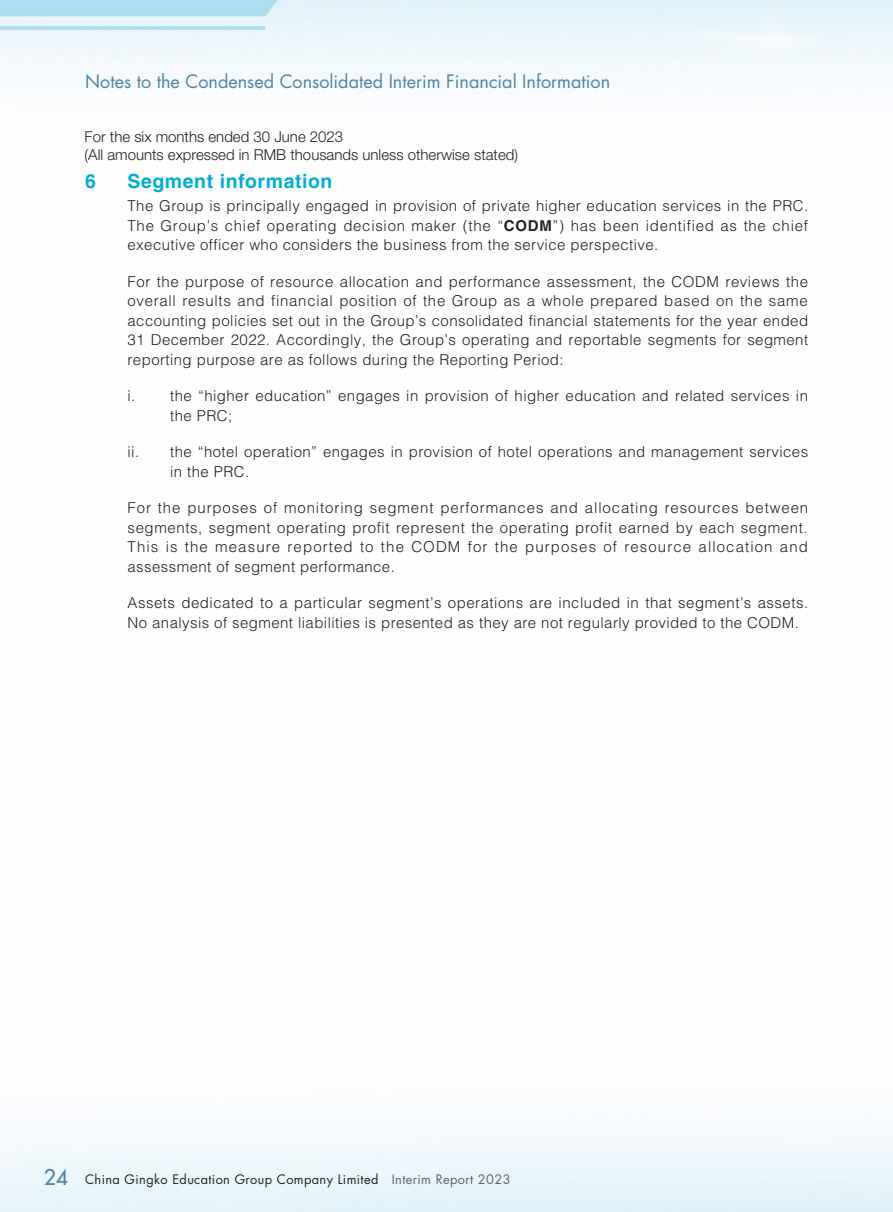
<style>
.page{position:relative;width:893px;height:1212px;background:#fff}
.page>*{position:absolute;margin:0;border:0;box-sizing:border-box;transform-origin:0 0}
._01_Heading_1{font:700 19.5px "Helvetica LT Std";letter-spacing:.03em;color:#00add8}
.t1{font:18px "Futura Std";color:#4e83a6}
._00_Body_text{font:300 15px/19.5px "Helvetica LT Std";letter-spacing:.03em;color:#231f20;text-align:justify}
.t2{font:300 15px/18px "Helvetica Neue LT Std";color:#231f20}
.t3{font:12.75px "Futura Std";letter-spacing:.03em;color:#231f20}
.s1{font-weight:700}
.s2{font-weight:500;font-size:21px;color:#4e83a6}
.s3{color:#636366}
</style>
<div class="page">
<p class="t1" style="left:85px;top:70px;width:526px">Notes to the Condensed Consolidated Interim Financial Information</p>
<p class="t2" style="left:85px;top:127px;width:435px">For the six months ended 30 June 2023<br>(All amounts expressed in RMB thousands unless otherwise stated)</p>
<p class="_01_Heading_1" style="left:85px;top:169px;width:12px">6</p>
<p class="_01_Heading_1" style="left:128px;top:169px;width:206px">Segment information</p>
<p class="_00_Body_text" style="left:128px;top:196px;width:682px">The Group is principally engaged in provision of private higher education services in the PRC.<br>The Group’s chief operating decision maker (the “<span class="s1">CODM</span>”) has been identified as the chief executive officer who considers the business from the service perspective.</p>
<p class="_00_Body_text" style="left:128px;top:272px;width:682px">For the purpose of resource allocation and performance assessment, the CODM reviews the overall results and financial position of the Group as a whole prepared based on the same accounting policies set out in the Group’s consolidated financial statements for the year ended 31 December 2022. Accordingly, the Group’s operating and reportable segments for segment reporting purpose are as follows during the Reporting Period:</p>
<p class="_00_Body_text" style="left:170px;top:386px;width:639px;text-indent:-43px">i. the “higher education” engages in provision of higher education and related services in the PRC;</p>
<p class="_00_Body_text" style="left:170px;top:442px;width:640px;text-indent:-43px">ii. the “hotel operation” engages in provision of hotel operations and management services in the PRC.</p>
<p class="_00_Body_text" style="left:128px;top:498px;width:682px">For the purposes of monitoring segment performances and allocating resources between segments, segment operating profit represent the operating profit earned by each segment.<br>This is the measure reported to the CODM for the purposes of resource allocation and assessment of segment performance.</p>
<p class="_00_Body_text" style="left:128px;top:593px;width:682px">Assets dedicated to a particular segment’s operations are included in that segment’s assets.<br>No analysis of segment liabilities is presented as they are not regularly provided to the CODM.</p>
<p class="t3" style="left:44px;top:1171px;width:468px"><span class="s2">24</span> China Gingko Education Group Company Limited <span class="s3">Interim Report 2023</span></p>
</div>
